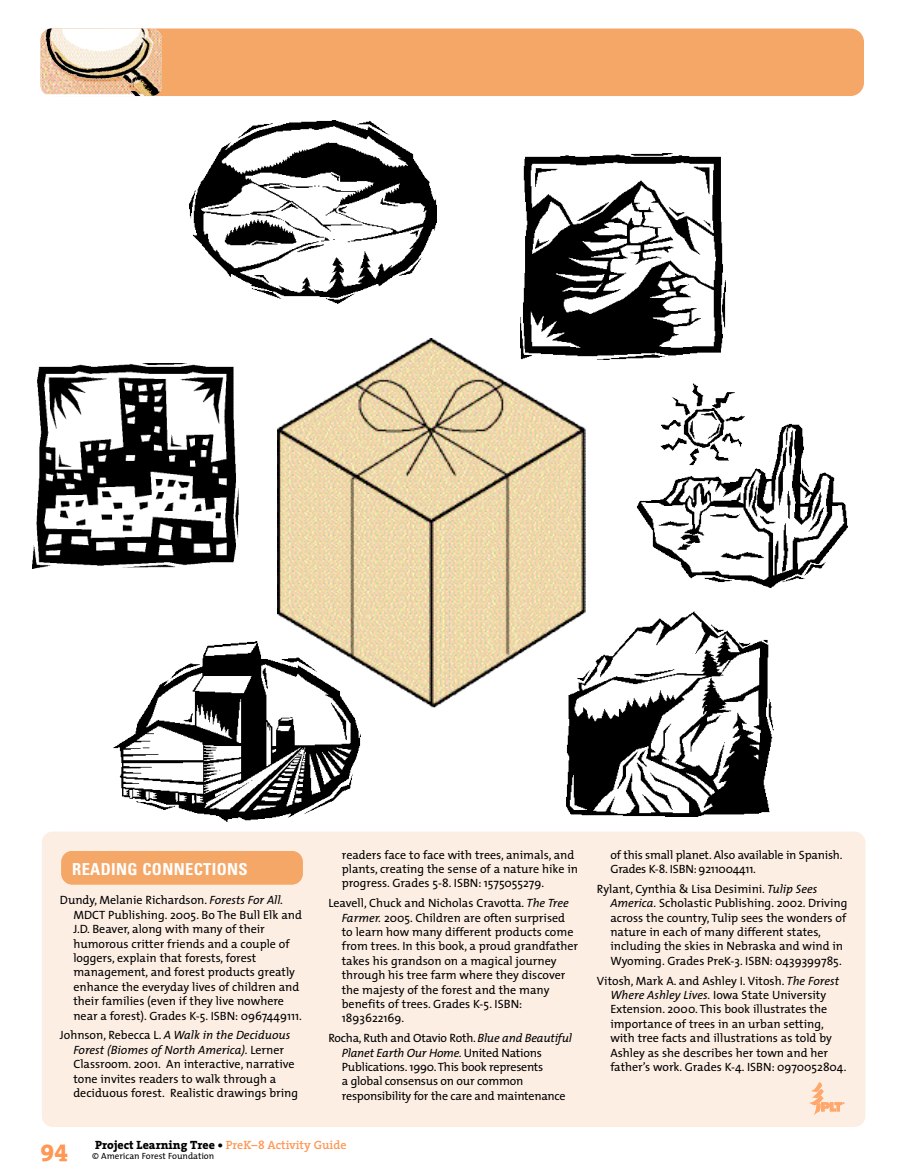
<style>
.page{position:relative;width:918px;height:1175px;background:#fff}
.page>*{position:absolute;margin:0;border:0;box-sizing:border-box;transform-origin:0 0}
.t1{font:700 condensed 16.5px "Univers";letter-spacing:.02em;color:#fff}
.t2{font:12px/14.4px "The Mix";color:#000}
.t3{font:12px/14.4px "The Mix";letter-spacing:-.02em;color:#000}
.t4{font:800 12px "The Serif";color:#000}
.t5{font:9px "The Mix";color:#000}
.s1{font-style:italic}
.s2{font-size:24px;color:#ff9755}
.s3{font-weight:600;color:#ff9755}
</style>
<div class="page">
<img style="left:278px;top:339px;width:307px;height:369px">
<div style="left:162px;top:28px;width:702px;height:68px;background:#f5a768"></div>
<div style="left:42px;top:831px;width:823px;height:295px;background:#fdeee4"></div>
<div style="left:61px;top:851px;width:242px;height:33px;background:#f5a768"></div>
<img style="left:809px;top:1079px;width:37px;height:37px">
<img style="left:40px;top:29px;width:7px;height:66px">
<img style="left:47px;top:28px;width:115px;height:68px">
<img style="left:32px;top:363px;width:206px;height:205px">
<img style="left:189px;top:121px;width:247px;height:183px">
<img style="left:637px;top:384px;width:210px;height:205px">
<img style="left:114px;top:641px;width:247px;height:180px">
<img style="left:567px;top:611px;width:206px;height:205px">
<img style="left:520px;top:154px;width:205px;height:205px">
<h1 class="t1" style="left:72px;top:862px;width:177px">READING CONNECTIONS</h1>
<p class="t2" style="left:73px;top:894px;width:230px;text-indent:-14px">Dundy, Melanie Richardson. <span class="s1">Forests For All.<br></span>MDCT Publishing. 2005. Bo The Bull Elk and J.D. Beaver, along with many of their humorous critter friends and a couple of loggers, explain that forests, forest management, and forest products greatly enhance the everyday lives of children and their families (even if they live nowhere near a forest). Grades K-5. ISBN: 0967449111.</p>
<p class="t2" style="left:73px;top:1029px;width:226px;text-indent:-14px">Johnson, Rebecca L. <span class="s1">A Walk in the Deciduous Forest (Biomes of North America).</span> Lerner Classroom. 2001. An interactive, narrative tone invites readers to walk through a deciduous forest. Realistic drawings bring</p>
<p class="t2" style="left:342px;top:848px;width:238px">readers face to face with trees, animals, and plants, creating the sense of a nature hike in progress. Grades 5-8. ISBN: 1575055279.</p>
<p class="t2" style="left:342px;top:897px;width:238px;text-indent:-14px">Leavell, Chuck and Nicholas Cravotta. <span class="s1">The Tree Farmer.</span> 2005. Children are often surprised to learn how many different products come from trees. In this book, a proud grandfather takes his grandson on a magical journey through his tree farm where they discover the majesty of the forest and the many benefits of trees. Grades K-5. ISBN:<br>1893622169.</p>
<p class="t3" style="left:342px;top:1032px;width:232px;text-indent:-14px">Rocha, Ruth and Otavio Roth. <span class="s1">Blue and Beautiful Planet Earth Our Home</span>. United Nations Publications. 1990. This book represents<br>a global consensus on our common responsibility for the care and maintenance</p>
<p class="t4" style="left:40px;top:1140px;width:308px"><span class="s2">94</span> Project Learning Tree • <span class="s3">PreK–8 Activity Guide</span></p>
<p class="t5" style="left:92px;top:1152px;width:124px">© American Forest Foundation</p>
<p class="t3" style="left:610px;top:848px;width:234px">of this small planet. Also available in Spanish.<br>Grades K-8. ISBN: 9211004411.</p>
<p class="t2" style="left:610px;top:882px;width:239px;text-indent:-14px">Rylant, Cynthia &amp; Lisa Desimini. <span class="s1">Tulip Sees America.</span> Scholastic Publishing. 2002. Driving across the country, Tulip sees the wonders of nature in each of many different states, including the skies in Nebraska and wind in Wyoming. Grades PreK-3. ISBN: 0439399785.</p>
<p class="t2" style="left:610px;top:974px;width:238px;text-indent:-14px">Vitosh, Mark A. and Ashley I. Vitosh. <span class="s1">The Forest Where Ashley Lives.</span> Iowa State University Extension. 2000. This book illustrates the importance of trees in an urban setting, with tree facts and illustrations as told by Ashley as she describes her town and her father’s work. Grades K-4. ISBN: 0970052804.</p>
</div>
